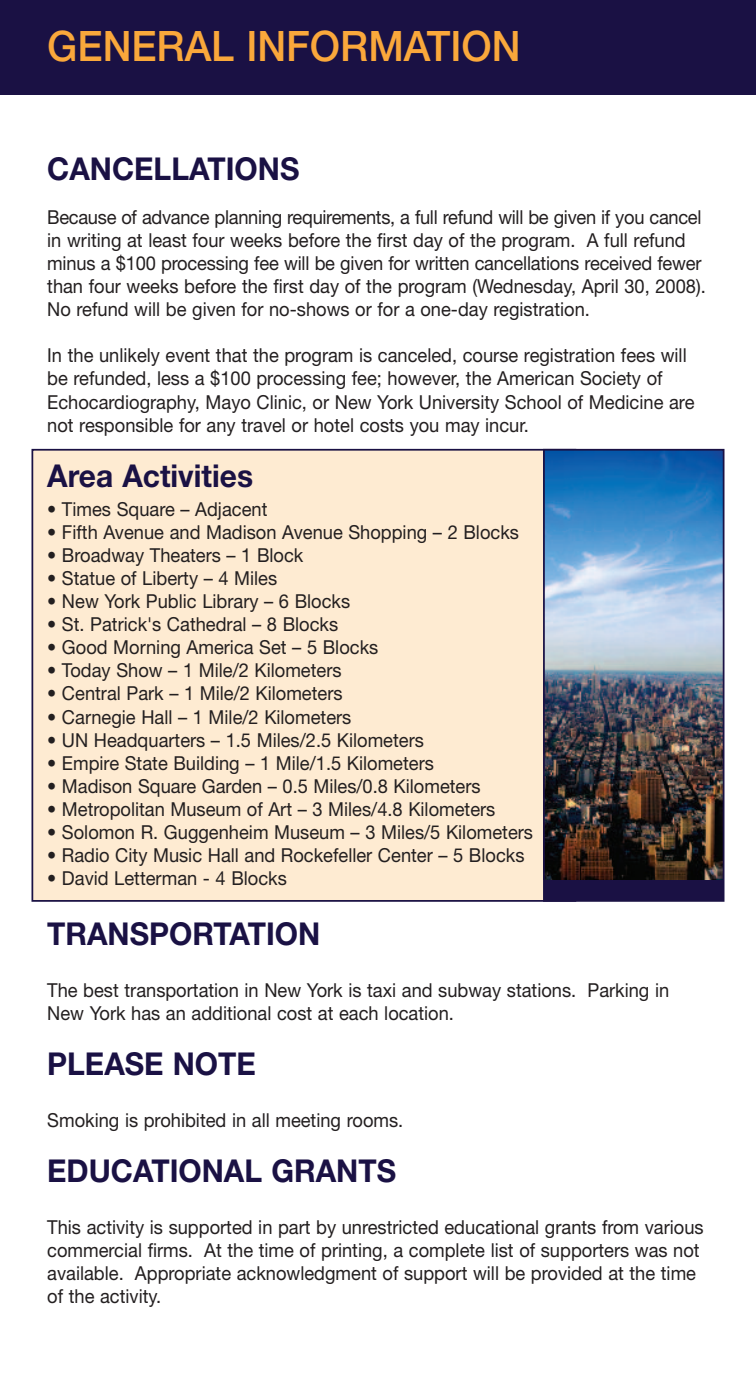
<style>
.page{position:relative;width:756px;height:1386px;background:#fff}
.page>*{position:absolute;margin:0;border:0;box-sizing:border-box;transform-origin:0 0}
.t1{font:500 42px "Helvetica Neue LT Std";color:#faa83b;scale:.95 1}
.t2{font:700 31.5px "Helvetica Neue LT Std";color:#1a1144;scale:.95 1}
.t3{font:19.25px/23.1px "Helvetica Neue LT Std";color:#231f20;scale:.95 1}
</style>
<div class="page">
<div style="left:32px;top:450px;width:543px;height:451px;background:#feebd2"></div>
<div style="left:544px;top:450px;width:180px;height:451px;background:#1a1144"></div>
<img style="left:546px;top:452px;width:175px;height:427px">
<div style="left:543px;top:449px;width:181px;height:453px;border:2px solid #1a1144"></div>
<div style="left:0;top:0;width:756px;height:94px;background:#1a1144"></div>
<h1 class="t1" style="left:47px;top:31px;width:500px">GENERAL INFORMATION</h1>
<h2 class="t2" style="left:47px;top:157px;width:267px">CANCELLATIONS</h2>
<p class="t3" style="left:47px;top:207px;width:695px">Because of advance planning requirements, a full refund will be given if you cancel in writing at least four weeks before the first day of the program. A full refund minus a $100 processing fee will be given for written cancellations received fewer than four weeks before the first day of the program (Wednesday, April 30, 2008).<br>No refund will be given for no-shows or for a one-day registration.</p>
<p class="t3" style="left:47px;top:346px;width:683px">In the unlikely event that the program is canceled, course registration fees will be refunded, less a $100 processing fee; however, the American Society of Echocardiography, Mayo Clinic, or New York University School of Medicine are not responsible for any travel or hotel costs you may incur.</p>
<h2 class="t2" style="left:47px;top:464px;width:218px">Area Activities</h2>
<p class="t3" style="left:47px;top:499px;width:233px">• Times Square – Adjacent</p>
<p class="t3" style="left:47px;top:522px;width:498px">• Fifth Avenue and Madison Avenue Shopping – 2 Blocks</p>
<p class="t3" style="left:47px;top:545px;width:271px">• Broadway Theaters – 1 Block</p>
<p class="t3" style="left:47px;top:568px;width:244px">• Statue of Liberty – 4 Miles</p>
<p class="t3" style="left:47px;top:592px;width:320px">• New York Public Library – 6 Blocks</p>
<p class="t3" style="left:47px;top:615px;width:308px">• St. Patrick's Cathedral – 8 Blocks</p>
<p class="t3" style="left:47px;top:638px;width:350px">• Good Morning America Set – 5 Blocks</p>
<p class="t3" style="left:47px;top:661px;width:311px">• Today Show – 1 Mile/2 Kilometers</p>
<p class="t3" style="left:47px;top:684px;width:312px">• Central Park – 1 Mile/2 Kilometers</p>
<p class="t3" style="left:47px;top:707px;width:322px">• Carnegie Hall – 1 Mile/2 Kilometers</p>
<p class="t3" style="left:47px;top:730px;width:398px">• UN Headquarters – 1.5 Miles/2.5 Kilometers</p>
<p class="t3" style="left:47px;top:753px;width:409px">• Empire State Building – 1 Mile/1.5 Kilometers</p>
<p class="t3" style="left:47px;top:776px;width:458px">• Madison Square Garden – 0.5 Miles/0.8 Kilometers</p>
<p class="t3" style="left:47px;top:799px;width:473px">• Metropolitan Museum of Art – 3 Miles/4.8 Kilometers</p>
<p class="t3" style="left:47px;top:823px;width:513px">• Solomon R. Guggenheim Museum – 3 Miles/5 Kilometers</p>
<p class="t3" style="left:47px;top:846px;width:504px">• Radio City Music Hall and Rockefeller Center – 5 Blocks</p>
<p class="t3" style="left:47px;top:869px;width:254px">• David Letterman - 4 Blocks</p>
<h2 class="t2" style="left:47px;top:922px;width:289px">TRANSPORTATION</h2>
<p class="t3" style="left:47px;top:980px;width:656px">The best transportation in New York is taxi and subway stations. Parking in<br>New York has an additional cost at each location.</p>
<h2 class="t2" style="left:47px;top:1052px;width:221px">PLEASE NOTE</h2>
<p class="t3" style="left:47px;top:1111px;width:376px">Smoking is prohibited in all meeting rooms.</p>
<h2 class="t2" style="left:47px;top:1160px;width:369px">EDUCATIONAL GRANTS</h2>
<p class="t3" style="left:47px;top:1218px;width:693px">This activity is supported in part by unrestricted educational grants from various commercial firms. At the time of printing, a complete list of supporters was not available. Appropriate acknowledgment of support will be provided at the time of the activity.</p>
</div>
